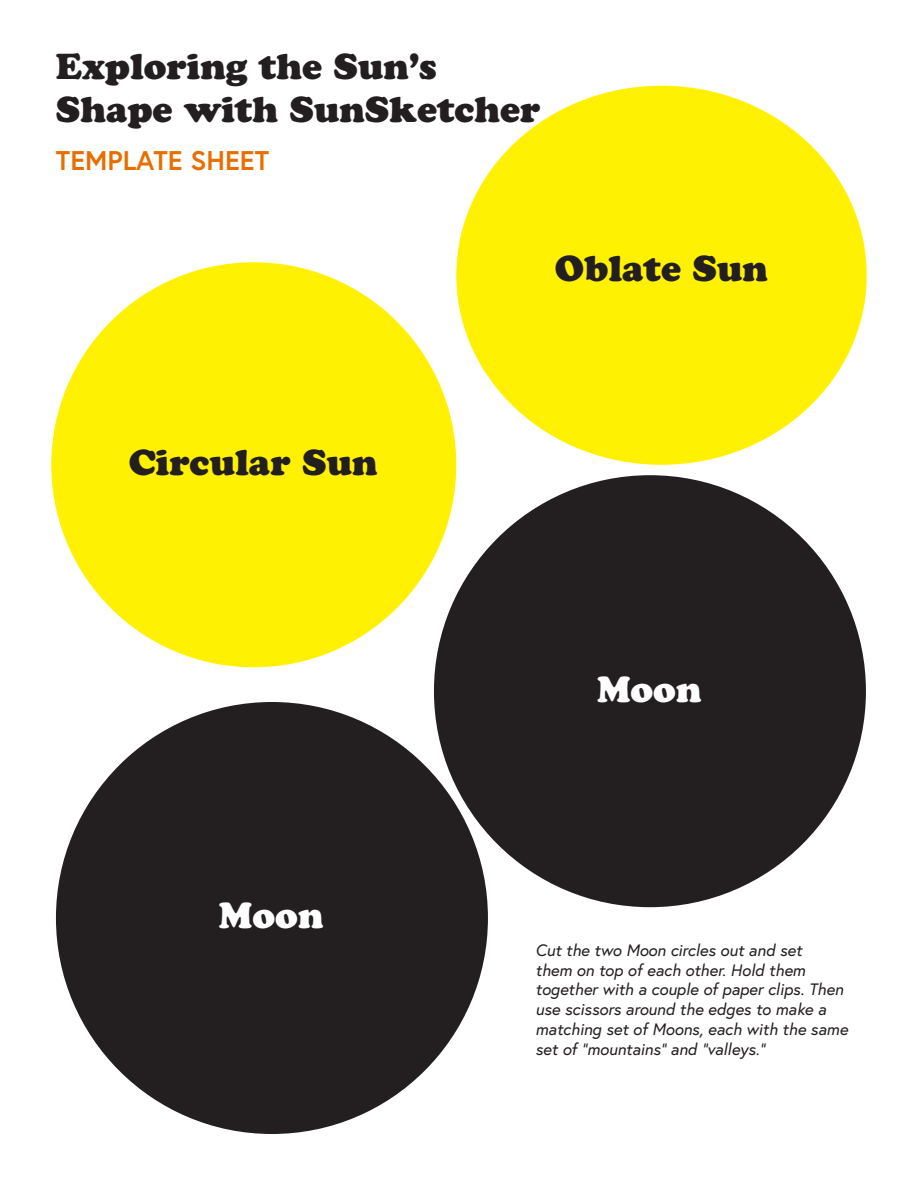
<style>
.page{position:relative;width:918px;height:1188px;background:#fff}
.page>*{position:absolute;margin:0;border:0;box-sizing:border-box;transform-origin:0 0}
.t1{font:36px/43.2px "Cooper Black Std";color:#231f20}
.t2{font:36px "Cooper Black Std";color:#fff}
.t3{font:700 27px "Europa";color:#e96e00}
.t4{font:italic 16.5px/19.8px "Europa";color:#231f20}
</style>
<div class="page">
<div style="left:51px;top:262px;width:405px;height:405px;background:#fff101;border-radius:50%"></div>
<div style="left:56px;top:702px;width:432px;height:432px;background:#231f20;border-radius:50%"></div>
<div style="left:456px;top:86px;width:411px;height:379px;background:#fff101;border-radius:50%"></div>
<div style="left:434px;top:475px;width:432px;height:432px;background:#231f20;border-radius:50%"></div>
<h1 class="t1" style="left:56px;top:45px;width:486px">Exploring the Sun’s<br>Shape with SunSketcher</h1>
<h2 class="t3" style="left:56px;top:142px;width:215px">TEMPLATE SHEET</h2>
<h1 class="t1" style="left:555px;top:246px;width:215px">Oblate Sun</h1>
<h1 class="t1" style="left:129px;top:441px;width:250px">Circular Sun</h1>
<h1 class="t2" style="left:597px;top:667px;width:106px">Moon</h1>
<h1 class="t2" style="left:219px;top:894px;width:106px">Moon</h1>
<p class="t4" style="left:535px;top:940px;width:314px">Cut the two Moon circles out and set<br>them on top of each other. Hold them together with a couple of paper clips. Then use scissors around the edges to make a matching set of Moons, each with the same set of “mountains” and “valleys.”</p>
</div>
